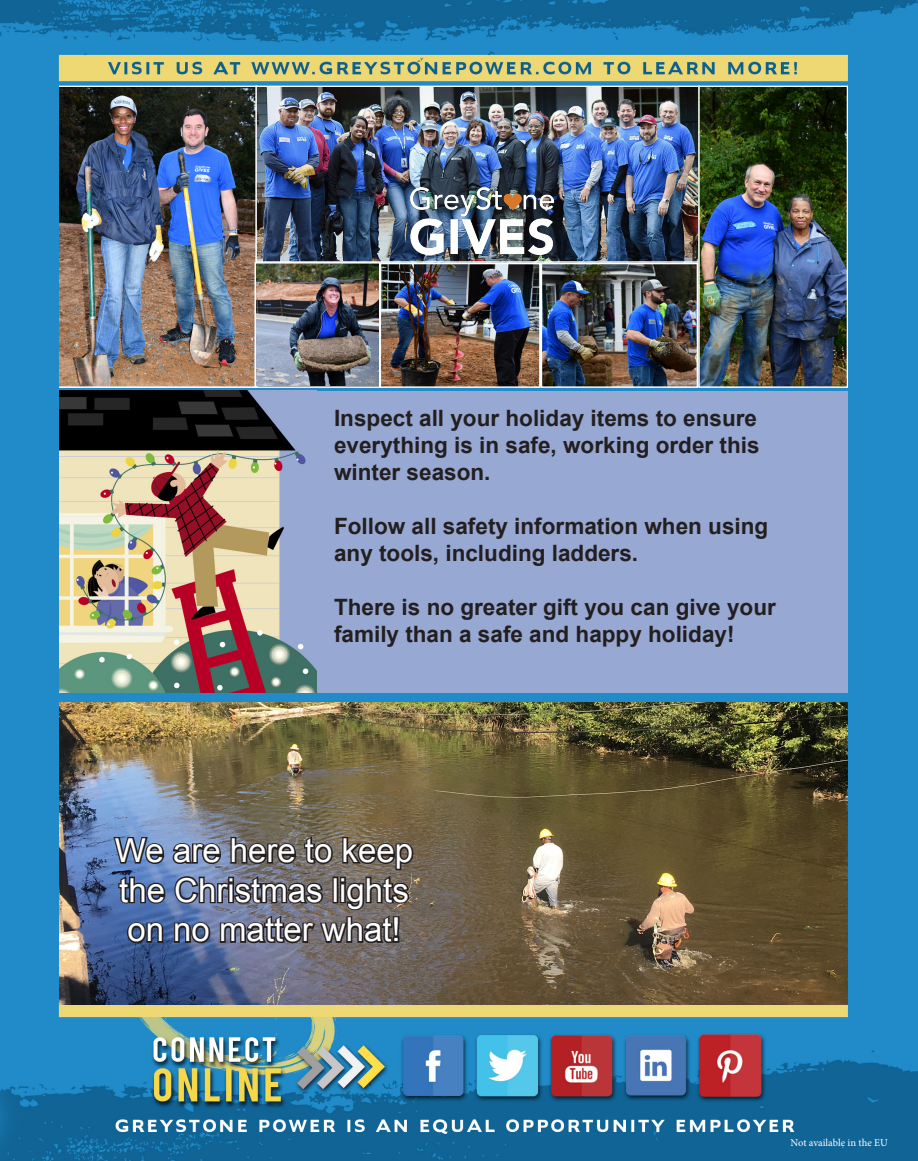
<style>
.page{position:relative;width:918px;height:1161px;background:#fff}
.page>*{position:absolute;margin:0;border:0;box-sizing:border-box;transform-origin:0 0}
.t1{font:33px/39.6px "Arial";color:#fff}
.t2{font:700 22.5px/27px "Arial";color:#231f20}
.t3{font:10.5px "Minion Pro";color:#fff}
</style>
<div class="page">
<img style="left:0;top:0;width:918px;height:1161px">
<img style="left:383px;top:266px;width:312px;height:119px">
<div style="left:541px;top:263px;width:157px;height:125px;border:2px solid #fff"></div>
<img style="left:59px;top:86px;width:196px;height:302px">
<div style="left:380px;top:263px;width:161px;height:125px;border:2px solid #fff"></div>
<img style="left:258px;top:89px;width:439px;height:171px">
<div style="left:255px;top:86px;width:445px;height:177px;border:2px solid #fff"></div>
<img style="left:701px;top:89px;width:144px;height:296px">
<div style="left:698px;top:86px;width:150px;height:302px;border:2px solid #fff"></div>
<img style="left:410px;top:188px;width:143px;height:67px">
<img style="left:257px;top:265px;width:120px;height:120px">
<div style="left:254px;top:262px;width:126px;height:126px;border:2px solid #fff"></div>
<img style="left:59px;top:702px;width:789px;height:302px">
<svg style="left:111px;top:814px;width:305px;height:146px;background:#5a5e6b"></svg>
<div style="left:83px;top:391px;width:765px;height:302px;background:#97a8d3"></div>
<img style="left:59px;top:391px;width:257px;height:302px">
<p class="t2" style="left:334px;top:405px;width:427px;text-align:justify">Inspect all your holiday items to ensure everything is in safe, working order this winter season.</p>
<p class="t2" style="left:334px;top:514px;width:436px">Follow all safety information when using any tools, including ladders.</p>
<p class="t2" style="left:334px;top:595px;width:443px">There is no greater gift you can give your family than a safe and happy holiday!</p>
<p class="t1" style="left:115px;top:831px;width:300px">We are here to keep the Christmas lights on no matter what!</p>
<p class="t3" style="left:791px;top:1136px;width:99px">Not available in the EU</p>
</div>
